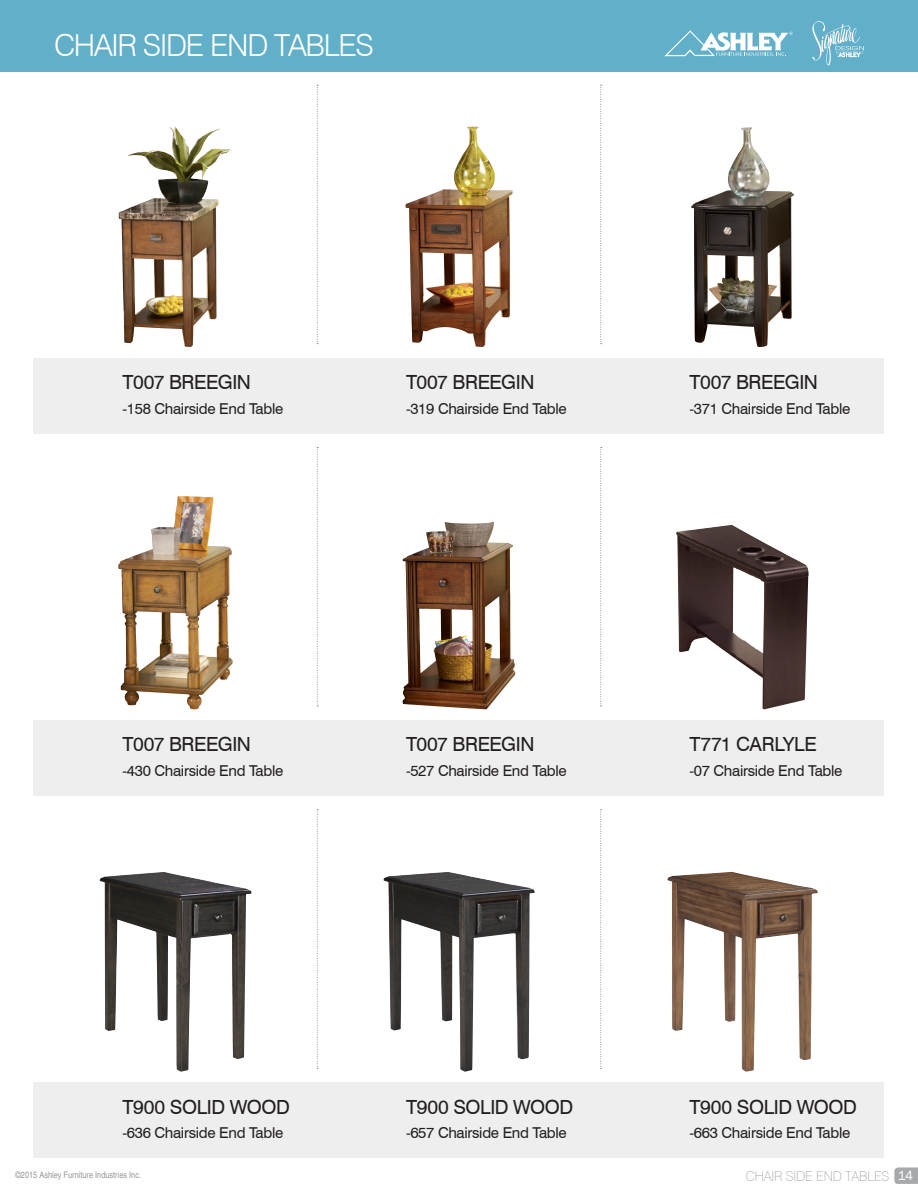
<style>
.page{position:relative;width:918px;height:1188px;background:#fff}
.page>*{position:absolute;margin:0;border:0;box-sizing:border-box;transform-origin:0 0}
.t1{font:300 30.3px "Swiss 721 BT";letter-spacing:-.04em;color:#fff}
.t2{font:19.5px "Swiss 721 BT";letter-spacing:-.02em;color:#231f20}
.t3{font:15px "Swiss 721 BT";letter-spacing:-.02em;color:#231f20}
.t4{font:100 13.5px "Swiss 721 BT";letter-spacing:-.01em;color:#939598}
.t5{font:condensed 9px "Helvetica";color:#939598}
.s1{font-family:"Franklin Gothic";font-weight:400;color:#fff}
</style>
<div class="page">
<div style="left:0;top:0;width:918px;height:71px;background:#61afc8"></div>
<svg style="left:812px;top:21px;width:52px;height:45px"></svg>
<svg style="left:664px;top:30px;width:129px;height:26px"></svg>
<div style="left:34px;top:358px;width:850px;height:75px;background:#eeeeef"></div>
<div style="left:34px;top:720px;width:850px;height:76px;background:#eeeeef"></div>
<div style="left:34px;top:1082px;width:850px;height:76px;background:#eeeeef"></div>
<svg style="left:600px;top:85px;width:2px;height:259px"></svg>
<svg style="left:317px;top:85px;width:1px;height:259px"></svg>
<svg style="left:600px;top:447px;width:2px;height:260px"></svg>
<svg style="left:317px;top:447px;width:1px;height:260px"></svg>
<svg style="left:600px;top:809px;width:2px;height:260px"></svg>
<svg style="left:317px;top:809px;width:1px;height:260px"></svg>
<svg style="left:894px;top:1167px;width:24px;height:17px"></svg>
<img style="left:691px;top:127px;width:103px;height:220px">
<img style="left:118px;top:497px;width:82px;height:212px">
<img style="left:119px;top:127px;width:99px;height:220px">
<img style="left:406px;top:127px;width:106px;height:220px">
<img style="left:403px;top:522px;width:112px;height:187px">
<img style="left:676px;top:525px;width:133px;height:184px">
<img style="left:99px;top:872px;width:153px;height:200px">
<img style="left:383px;top:872px;width:152px;height:200px">
<img style="left:667px;top:872px;width:151px;height:200px">
<h1 class="t1" style="left:54px;top:27px;width:321px">CHAIR SIDE END TABLES</h1>
<h2 class="t2" style="left:123px;top:370px;width:130px">T007 BREEGIN</h2>
<p class="t3" style="left:123px;top:399px;width:162px">-158 Chairside End Table</p>
<h2 class="t2" style="left:406px;top:370px;width:130px">T007 BREEGIN</h2>
<p class="t3" style="left:406px;top:399px;width:162px">-319 Chairside End Table</p>
<h2 class="t2" style="left:690px;top:370px;width:130px">T007 BREEGIN</h2>
<p class="t3" style="left:690px;top:399px;width:162px">-371 Chairside End Table</p>
<h2 class="t2" style="left:123px;top:733px;width:130px">T007 BREEGIN</h2>
<p class="t3" style="left:123px;top:762px;width:162px">-430 Chairside End Table</p>
<h2 class="t2" style="left:406px;top:733px;width:130px">T007 BREEGIN</h2>
<p class="t3" style="left:406px;top:762px;width:162px">-527 Chairside End Table</p>
<h2 class="t2" style="left:690px;top:733px;width:129px">T771 CARLYLE</h2>
<p class="t3" style="left:690px;top:762px;width:154px">-07 Chairside End Table</p>
<h2 class="t2" style="left:123px;top:1095px;width:169px">T900 SOLID WOOD</h2>
<p class="t3" style="left:123px;top:1124px;width:162px">-636 Chairside End Table</p>
<h2 class="t2" style="left:406px;top:1095px;width:169px">T900 SOLID WOOD</h2>
<p class="t3" style="left:406px;top:1124px;width:162px">-657 Chairside End Table</p>
<h2 class="t2" style="left:690px;top:1095px;width:169px">T900 SOLID WOOD</h2>
<p class="t3" style="left:690px;top:1124px;width:162px">-663 Chairside End Table</p>
<p class="t5" style="left:16px;top:1169px;width:127px">©2015 Ashley Furniture Industries Inc.</p>
<p class="t4" style="left:746px;top:1168px;width:169px">CHAIR SIDE END TABLES <span class="s1">14</span></p>
</div>
